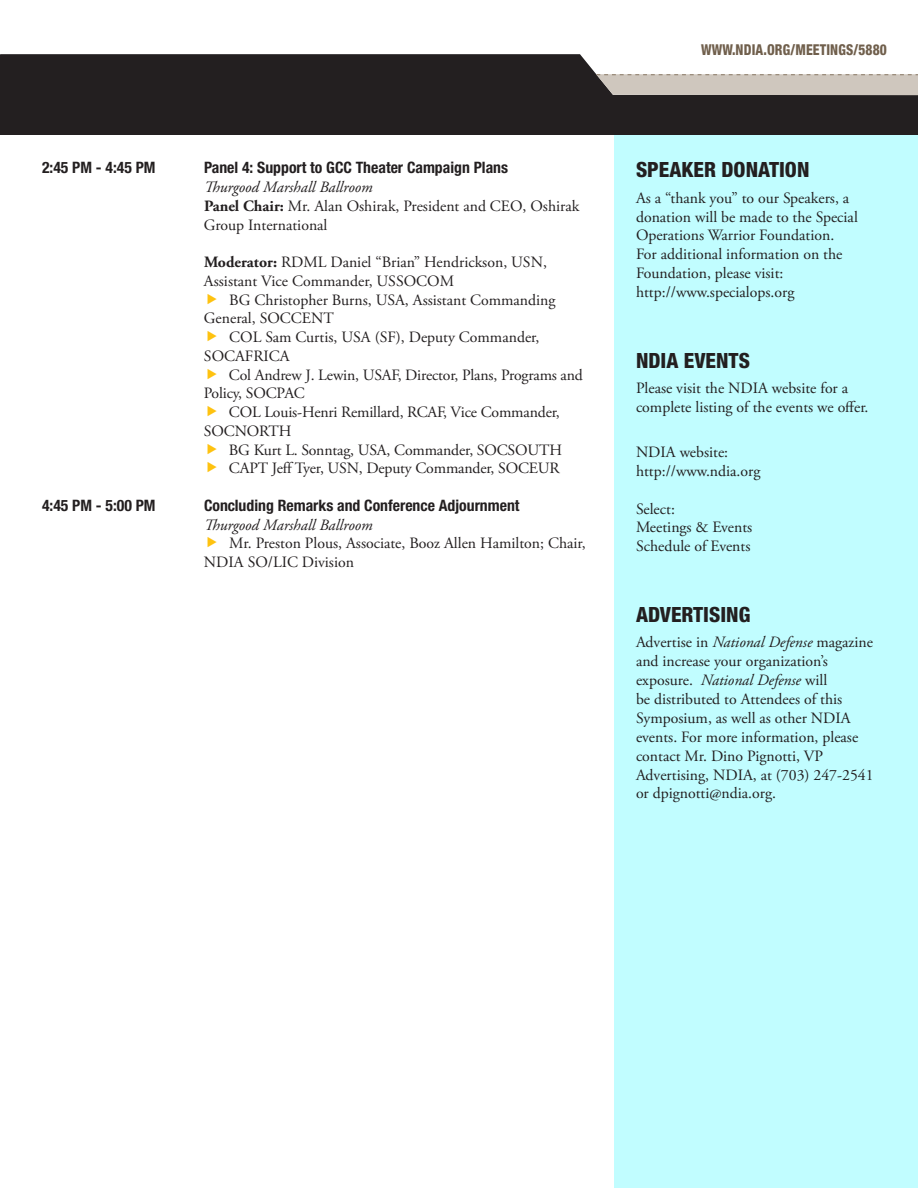
<style>
.page{position:relative;width:918px;height:1188px;background:#fff}
.page>*{position:absolute;margin:0;border:0;box-sizing:border-box;transform-origin:0 0}
.t1{font:800 condensed 21px "Helvetica Neue LT Std";color:#231f20}
.t2{font:15.75px/18.9px "Adobe Garamond Pro";color:#231f20}
.t3{font:700 condensed 15.75px "Helvetica Neue LT Std";color:#231f20}
.t4{font:italic 15.75px "Adobe Garamond Pro";color:#231f20}
.t5{font:800 condensed 15px "Helvetica Neue LT Std";letter-spacing:.01em;color:#705f4c;scale:.9 1}
.s1{font-family:"Helvetica Neue LT Std";font-weight:700;font-stretch:condensed}
.s2{font-style:italic}
.s3{font-weight:700}
</style>
<div class="page">
<div style="left:0;top:0;width:918px;height:135px;background:#231f20"></div>
<svg style="left:1px;top:0;width:917px;height:74px;fill:#fff"></svg>
<svg style="left:0;top:0;width:1px;height:55px"></svg>
<svg style="left:596px;top:74px;width:322px;height:21px;background:#c9c1b8"></svg>
<div style="left:614px;top:136px;width:304px;height:1052px;background:#c1fdff"></div>
<p class="t3" style="left:42px;top:158px;width:115px">2:45 PM - 4:45 PM</p>
<p class="t2" style="left:204px;top:160px;width:377px"><span class="s1">Panel 4: Support to GCC Theater Campaign Plans<br></span><span class="s2">Thurgood Marshall Ballroom<br></span><span class="s3">Panel Chair:</span> Mr. Alan Oshirak, President and CEO, Oshirak Group International</p>
<p class="t2" style="left:204px;top:253px;width:344px"><span class="s3">Moderator:</span> RDML Daniel “Brian” Hendrickson, USN,</p>
<p class="t2" style="left:204px;top:272px;width:252px">Assistant Vice Commander, USSOCOM</p>
<p class="t2" style="left:229px;top:291px;width:328px">BG Christopher Burns, USA, Assistant Commanding</p>
<p class="t2" style="left:204px;top:310px;width:131px">General, SOCCENT</p>
<p class="t2" style="left:229px;top:328px;width:312px">COL Sam Curtis, USA (SF), Deputy Commander,</p>
<p class="t2" style="left:204px;top:347px;width:87px">SOCAFRICA</p>
<p class="t2" style="left:229px;top:366px;width:356px">Col Andrew J. Lewin, USAF, Director, Plans, Programs and</p>
<p class="t2" style="left:204px;top:385px;width:102px">Policy, SOCPAC</p>
<p class="t2" style="left:229px;top:403px;width:332px">COL Louis-Henri Remillard, RCAF, Vice Commander,</p>
<p class="t2" style="left:204px;top:422px;width:89px">SOCNORTH</p>
<p class="t2" style="left:229px;top:441px;width:335px">BG Kurt L. Sonntag, USA, Commander, SOCSOUTH</p>
<p class="t2" style="left:229px;top:460px;width:332px">CAPT Jeff Tyer, USN, Deputy Commander, SOCEUR</p>
<p class="t3" style="left:42px;top:496px;width:115px">4:45 PM - 5:00 PM</p>
<p class="t3" style="left:204px;top:496px;width:317px">Concluding Remarks and Conference Adjournment</p>
<p class="t4" style="left:204px;top:515px;width:170px">Thurgood Marshall Ballroom</p>
<p class="t2" style="left:229px;top:535px;width:358px">Mr. Preston Plous, Associate, Booz Allen Hamilton; Chair,</p>
<p class="t2" style="left:204px;top:553px;width:152px">NDIA SO/LIC Division</p>
<p class="t5" style="left:701px;top:41px;width:208px">WWW.NDIA.ORG/MEETINGS/5880</p>
<p class="t1" style="left:636px;top:157px;width:175px">SPEAKER DONATION</p>
<p class="t2" style="left:636px;top:189px;width:223px">As a “thank you” to our Speakers, a donation will be made to the Special<br>Operations Warrior Foundation.<br>For additional information on the<br>Foundation, please visit: http://www.specialops.org</p>
<p class="t1" style="left:636px;top:347px;width:115px">NDIA EVENTS</p>
<p class="t2" style="left:636px;top:380px;width:234px">Please visit the NDIA website for a complete listing of the events we offer.</p>
<p class="t2" style="left:636px;top:443px;width:126px">NDIA website: http://www.ndia.org</p>
<p class="t2" style="left:636px;top:500px;width:118px">Select:<br>Meetings &amp; Events<br>Schedule of Events</p>
<p class="t1" style="left:636px;top:601px;width:116px">ADVERTISING</p>
<p class="t2" style="left:636px;top:633px;width:239px">Advertise in <span class="s2">National Defense</span> magazine and increase your organization’s exposure. <span class="s2">National Defense</span> will<br>be distributed to Attendees of this Symposium, as well as other NDIA events. For more information, please contact Mr. Dino Pignotti, VP Advertising, NDIA, at (703) 247-2541 or dpignotti@ndia.org.</p>
</div>
